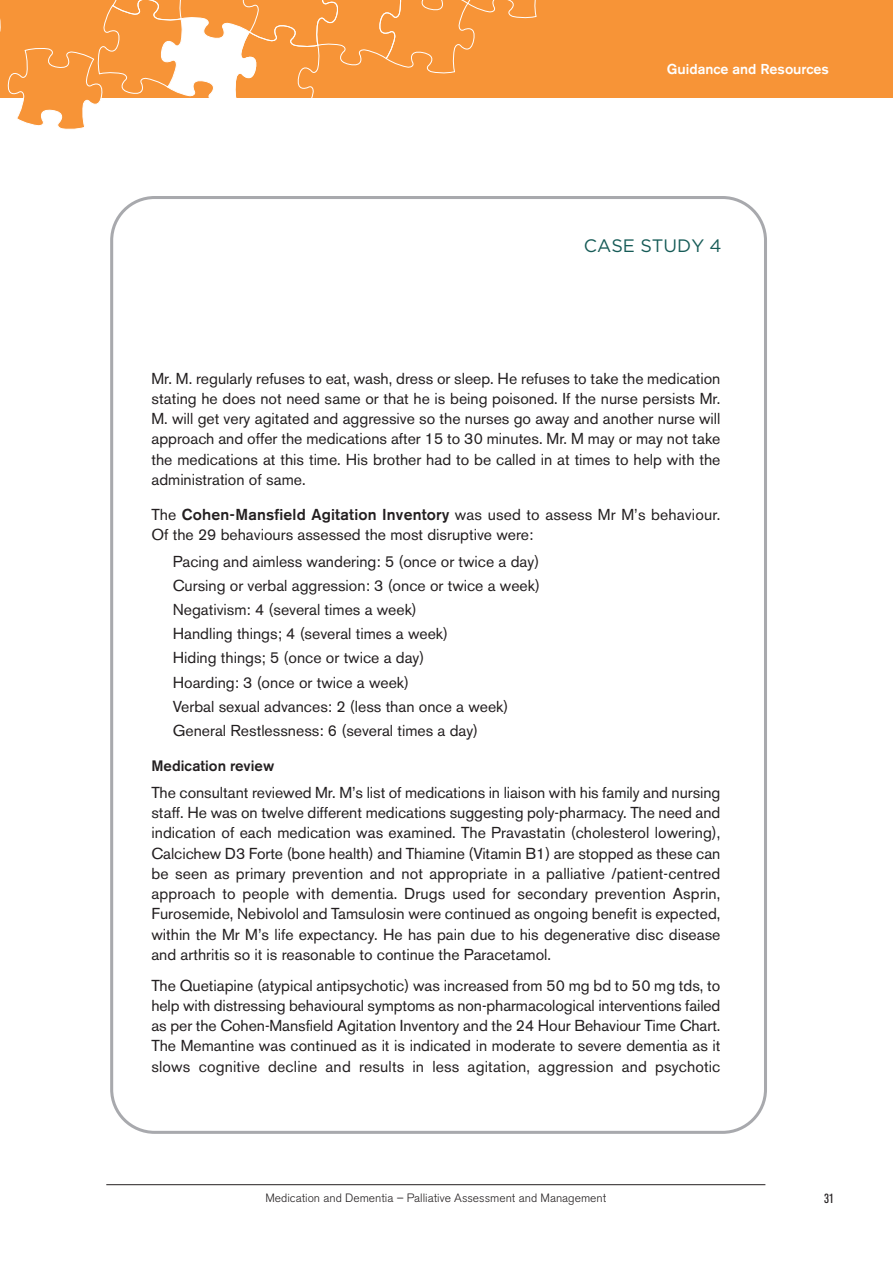
<style>
.page{position:relative;width:893px;height:1263px;background:#fff}
.page>*{position:absolute;margin:0;border:0;box-sizing:border-box;transform-origin:0 0}
.t1{font:18px "Gotham";color:#165b57}
.t2{font:15.75px/20.2px "Akzidenz Grotesk BE";color:#231f20;text-align:justify}
.t3{font:500 15px "Akzidenz Grotesk BE";color:#231f20}
.t4{font:500 14.25px "Akzidenz Grotesk BE";color:#fff}
.t5{font:condensed 13.2px "Akzidenz Grotesk BE";color:#231f20}
.t6{font:300 12px "Akzidenz Grotesk BE";color:#231f20}
.s1{font-weight:500}
</style>
<div class="page">
<hr style="left:106px;top:1184px;width:659px;height:1px;background:#231f20">
<div style="left:0;top:0;width:893px;height:98px;background:#f79437"></div>
<svg style="left:0;top:18px;width:1px;height:14px"></svg>
<svg style="left:7px;top:0;width:530px;height:130px"></svg>
<p class="t4" style="left:667px;top:64px;width:164px">Guidance and Resources</p>
<p class="t1" style="left:584px;top:236px;width:139px">CASE STUDY 4</p>
<p class="t2" style="left:151px;top:370px;width:570px">Mr. M. regularly refuses to eat, wash, dress or sleep. He refuses to take the medication stating he does not need same or that he is being poisoned. If the nurse persists Mr.<br>M. will get very agitated and aggressive so the nurses go away and another nurse will approach and offer the medications after 15 to 30 minutes. Mr. M may or may not take the medications at this time. His brother had to be called in at times to help with the administration of same.</p>
<p class="t2" style="left:151px;top:506px;width:570px">The <span class="s1">Cohen-Mansfield Agitation Inventory</span> was used to assess Mr M’s behaviour.<br>Of the 29 behaviours assessed the most disruptive were:</p>
<p class="t2" style="left:173px;top:551px;width:369px;line-height:24.2px;text-align:left">Pacing and aimless wandering: 5 (once or twice a day)<br>Cursing or verbal aggression: 3 (once or twice a week)<br>Negativism: 4 (several times a week)<br>Handling things; 4 (several times a week)<br>Hiding things; 5 (once or twice a day)<br>Hoarding: 3 (once or twice a week)<br>Verbal sexual advances: 2 (less than once a week)<br>General Restlessness: 6 (several times a day)</p>
<p class="t3" style="left:151px;top:761px;width:124px">Medication review</p>
<p class="t2" style="left:151px;top:784px;width:571px">The consultant reviewed Mr. M’s list of medications in liaison with his family and nursing staff. He was on twelve different medications suggesting poly-pharmacy. The need and indication of each medication was examined. The Pravastatin (cholesterol lowering), Calcichew D3 Forte (bone health) and Thiamine (Vitamin B1) are stopped as these can be seen as primary prevention and not appropriate in a palliative /patient-centred approach to people with dementia. Drugs used for secondary prevention Asprin, Furosemide, Nebivolol and Tamsulosin were continued as ongoing benefit is expected, within the Mr M’s life expectancy. He has pain due to his degenerative disc disease and arthritis so it is reasonable to continue the Paracetamol.</p>
<p class="t2" style="left:151px;top:977px;width:571px">The Quetiapine (atypical antipsychotic) was increased from 50 mg bd to 50 mg tds, to help with distressing behavioural symptoms as non-pharmacological interventions failed as per the Cohen-Mansfield Agitation Inventory and the 24 Hour Behaviour Time Chart.<br>The Memantine was continued as it is indicated in moderate to severe dementia as it slows cognitive decline and results in less agitation, aggression and psychotic</p>
<p class="t6" style="left:265px;top:1193px;width:342px">Medication and Dementia – Palliative Assessment and Management</p>
<p class="t5" style="left:824px;top:1193px;width:11px">31</p>
</div>
